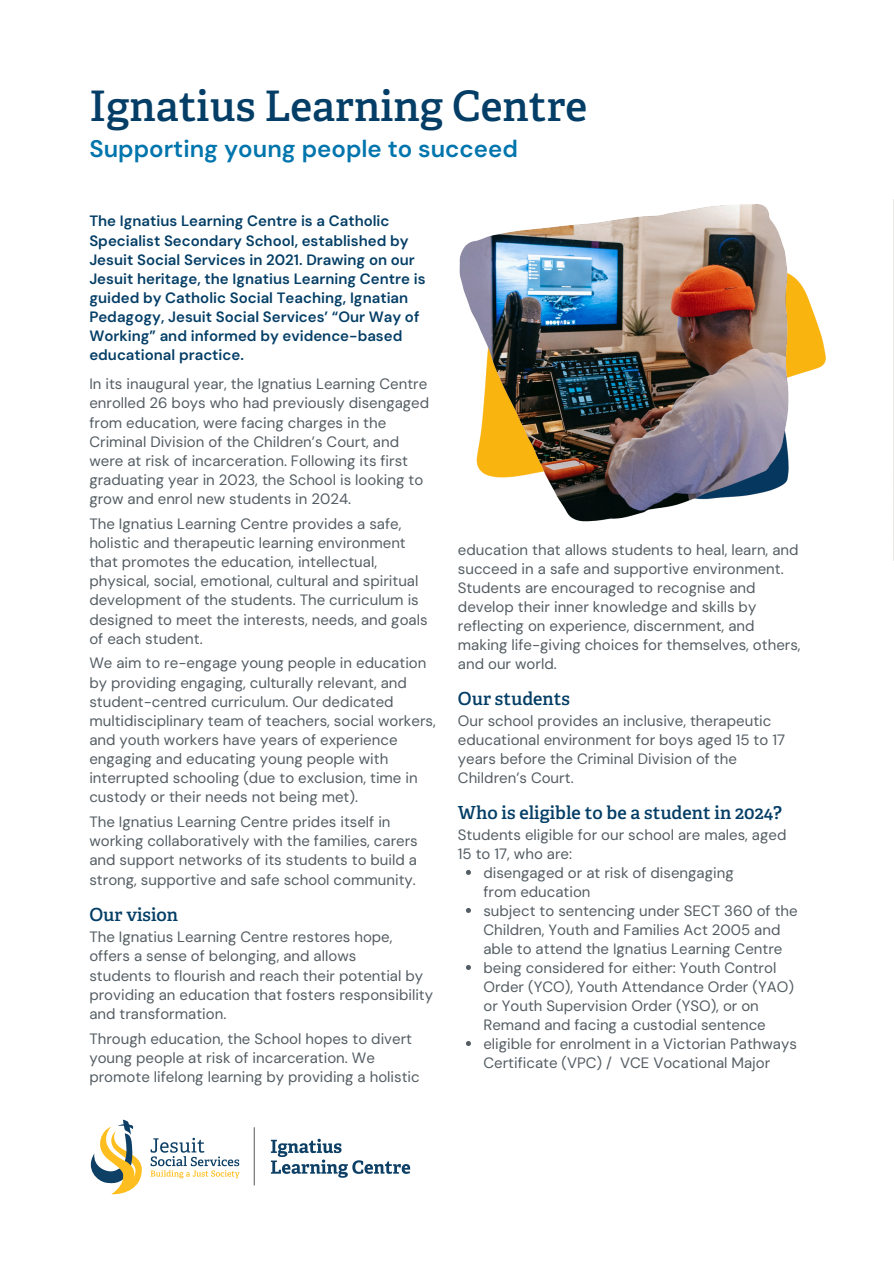
<style>
.page{position:relative;width:894px;height:1264px;background:#fff}
.page>*{position:absolute;margin:0;border:0;box-sizing:border-box;transform-origin:0 0}
.t1{font:600 42px "Adelle";color:#043e66}
.t2{font:600 24px "DM Sans";color:#0075ad}
.t3{font:600 18px "Adelle";color:#043e66}
.t4{font:15px/19.2px "DM Sans";color:#545d63}
.t5{font:600 15px/19.2px "DM Sans";color:#043e66}
</style>
<div class="page">
<img style="left:111px;top:204px;width:715px;height:991px">
<hr style="left:254px;top:1127px;width:1px;height:58px;background:#54565a">
<svg style="left:90px;top:1119px;width:52px;height:75px"></svg>
<svg style="left:150px;top:1137px;width:89px;height:41px"></svg>
<svg style="left:271px;top:1138px;width:139px;height:39px"></svg>
<svg style="left:466px;top:869px;width:5px;height:5px"></svg>
<svg style="left:466px;top:907px;width:5px;height:5px"></svg>
<svg style="left:466px;top:964px;width:5px;height:5px"></svg>
<svg style="left:466px;top:1040px;width:5px;height:5px"></svg>
<p class="t1" style="left:89px;top:84px;width:499px">Ignatius Learning Centre</p>
<p class="t2" style="left:89px;top:133px;width:430px">Supporting young people to succeed</p>
<h3 class="t5" style="left:89px;top:212px;width:337px">The Ignatius Learning Centre is a Catholic Specialist Secondary School, established by Jesuit Social Services in 2021. Drawing on our Jesuit heritage, the Ignatius Learning Centre is guided by Catholic Social Teaching, Ignatian Pedagogy, Jesuit Social Services’ “Our Way of Working” and informed by evidence-based educational practice.</h3>
<p class="t4" style="left:89px;top:374px;width:341px">In its inaugural year, the Ignatius Learning Centre enrolled 26 boys who had previously disengaged from education, were facing charges in the Criminal Division of the Children’s Court, and were at risk of incarceration. Following its first graduating year in 2023, the School is looking to grow and enrol new students in 2024.</p>
<p class="t4" style="left:89px;top:514px;width:339px">The Ignatius Learning Centre provides a safe, holistic and therapeutic learning environment that promotes the education, intellectual, physical, social, emotional, cultural and spiritual development of the students. The curriculum is designed to meet the interests, needs, and goals of each student.</p>
<p class="t4" style="left:89px;top:653px;width:348px">We aim to re-engage young people in education by providing engaging, culturally relevant, and student-centred curriculum. Our dedicated multidisciplinary team of teachers, social workers, and youth workers have years of experience engaging and educating young people with interrupted schooling (due to exclusion, time in custody or their needs not being met).</p>
<p class="t4" style="left:89px;top:812px;width:330px">The Ignatius Learning Centre prides itself in working collaboratively with the families, carers and support networks of its students to build a strong, supportive and safe school community.</p>
<p class="t3" style="left:89px;top:905px;width:90px">Our vision</p>
<p class="t4" style="left:89px;top:927px;width:304px">The Ignatius Learning Centre restores hope, offers a sense of belonging, and allows</p>
<p class="t4" style="left:89px;top:965px;width:345px">students to flourish and reach their potential by providing an education that fosters responsibility and transformation.</p>
<p class="t4" style="left:89px;top:1028px;width:332px">Through education, the School hopes to divert young people at risk of incarceration. We promote lifelong learning by providing a holistic</p>
<p class="t4" style="left:458px;top:540px;width:344px">education that allows students to heal, learn, and succeed in a safe and supportive environment.<br>Students are encouraged to recognise and develop their inner knowledge and skills by reflecting on experience, discernment, and making life-giving choices for themselves, others, and our world.</p>
<p class="t3" style="left:458px;top:689px;width:113px">Our students</p>
<p class="t4" style="left:458px;top:711px;width:328px">Our school provides an inclusive, therapeutic educational environment for boys aged 15 to 17 years before the Criminal Division of the Children’s Court.</p>
<p class="t3" style="left:458px;top:803px;width:325px">Who is eligible to be a student in 2024?</p>
<p class="t4" style="left:458px;top:825px;width:330px">Students eligible for our school are males, aged</p>
<p class="t4" style="left:458px;top:844px;width:116px">15 to 17, who are:</p>
<p class="t4" style="left:483px;top:863px;width:252px">disengaged or at risk of disengaging from education</p>
<p class="t4" style="left:483px;top:901px;width:315px">subject to sentencing under SECT 360 of the<br>Children, Youth and Families Act 2005 and able to attend the Ignatius Learning Centre</p>
<p class="t4" style="left:483px;top:958px;width:312px">being considered for either: Youth Control Order (YCO), Youth Attendance Order (YAO) or Youth Supervision Order (YSO), or on Remand and facing a custodial sentence</p>
<p class="t4" style="left:483px;top:1034px;width:315px">eligible for enrolment in a Victorian Pathways<br>Certificate (VPC) / VCE Vocational Major</p>
</div>
